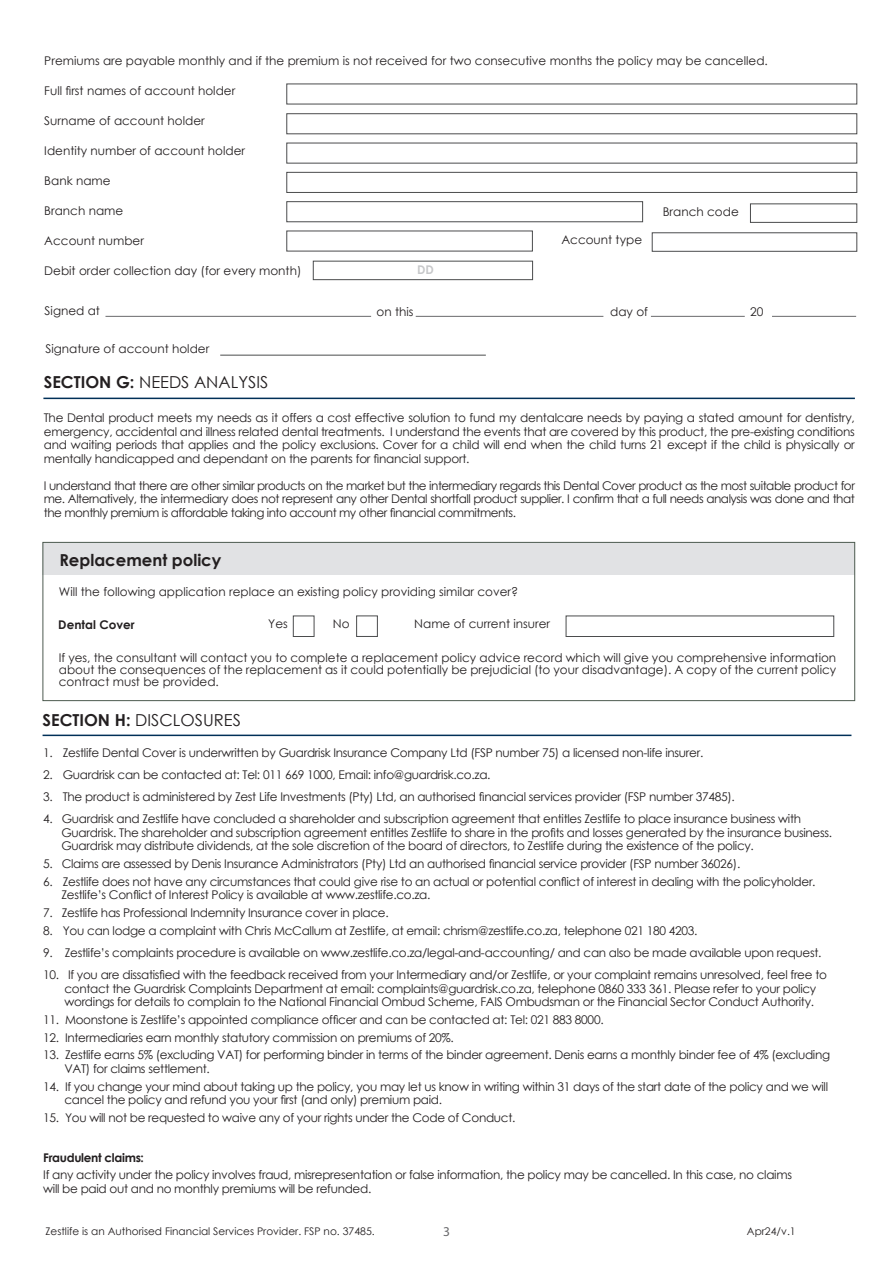
<style>
.page{position:relative;width:893px;height:1263px;background:#fff}
.page>*{position:absolute;margin:0;border:0;box-sizing:border-box;transform-origin:0 0}
.bullet{font:16.5px "Century Gothic";color:#231f20}
.bullet-2{font:700 16.5px "Century Gothic";color:#231f20}
.t1{font:13.5px "Myriad Pro";color:#69696c}
.bullet-3{font:12px/13.5px "Century Gothic";letter-spacing:-.025em;color:#231f20;text-align:justify}
.bullet-4{font:12px "Century Gothic";color:#231f20}
.bullet-5{font:700 12px "Century Gothic";letter-spacing:-.025em;color:#231f20}
.bullet-6{font:700 12px "Century Gothic";color:#231f20}
.bullet-7{font:700 12px "Century Gothic";color:#c7c8ca}
.bullet-8{font:10.5px "Century Gothic";color:#231f20}
.Body{font:10.5px "Century Gothic";color:#231f20}
.s1{font-weight:700}
</style>
<div class="page">
<hr style="left:43px;top:735px;width:808px;height:1px;background:#003058">
<hr style="left:43px;top:398px;width:812px;height:1px;background:#003058">
<div style="left:43px;top:542px;width:812px;height:32px;background:#e1e2e4"></div>
<div style="left:566px;top:615px;width:268px;height:22px;border:1px solid #4b4c4d"></div>
<div style="left:293px;top:615px;width:21px;height:22px;border:1px solid #4b4c4d"></div>
<div style="left:356px;top:615px;width:22px;height:22px;border:1px solid #4b4c4d"></div>
<div style="left:43px;top:542px;width:812px;height:159px;border:1px solid #4d5b50"></div>
<hr style="left:416px;top:316px;width:187px;height:1px;background:#69696c">
<hr style="left:651px;top:316px;width:94px;height:1px;background:#69696c">
<hr style="left:772px;top:316px;width:84px;height:1px;background:#69696c">
<div style="left:286px;top:113px;width:571px;height:21px;border:1px solid #4b4c4d"></div>
<div style="left:286px;top:172px;width:571px;height:21px;border:1px solid #4b4c4d"></div>
<div style="left:652px;top:232px;width:205px;height:20px;border:1px solid #4b4c4d"></div>
<div style="left:286px;top:201px;width:357px;height:21px;border:1px solid #4b4c4d"></div>
<div style="left:750px;top:203px;width:107px;height:20px;border:1px solid #4b4c4d"></div>
<div style="left:313px;top:261px;width:220px;height:19px;border:1px solid #4b4c4d"></div>
<hr style="left:220px;top:355px;width:266px;height:1px;background:#4b4c4d">
<hr style="left:105px;top:316px;width:266px;height:1px;background:#69696c">
<p class="bullet-4" style="left:44px;top:52px;width:725px">Premiums are payable monthly and if the premium is not received for two consecutive months the policy may be cancelled.</p>
<p class="bullet-4" style="left:44px;top:82px;width:193px">Full first names of account holder</p>
<p class="bullet-4" style="left:44px;top:112px;width:162px">Surname of account holder</p>
<p class="bullet-4" style="left:44px;top:142px;width:202px">Identity number of account holder</p>
<p class="bullet-4" style="left:44px;top:172px;width:68px">Bank name</p>
<p class="bullet-4" style="left:44px;top:202px;width:80px">Branch name</p>
<p class="bullet-4" style="left:44px;top:232px;width:101px">Account number</p>
<p class="bullet-4" style="left:44px;top:262px;width:259px">Debit order collection day (for every month)</p>
<p class="bullet-4" style="left:663px;top:204px;width:78px">Branch code</p>
<p class="bullet-4" style="left:561px;top:232px;width:82px">Account type</p>
<p class="bullet-7" style="left:417px;top:261px;width:18px">DD</p>
<p class="bullet-4" style="left:45px;top:302px;width:57px">Signed at</p>
<p class="bullet-3" style="left:376px;top:304px;width:38px">on this</p>
<p class="bullet-3" style="left:610px;top:305px;width:39px">day of</p>
<p class="bullet-3" style="left:750px;top:304px;width:15px">20</p>
<p class="bullet-4" style="left:45px;top:341px;width:165px">Signature of account holder</p>
<p class="bullet" style="left:44px;top:370px;width:226px"><span class="s1">SECTION G:</span> NEEDS ANALYSIS</p>
<p class="bullet-3" style="left:44px;top:411px;width:813px">The Dental product meets my needs as it offers a cost effective solution to fund my dentalcare needs by paying a stated amount for dentistry, emergency, accidental and illness related dental treatments. I understand the events that are covered by this product, the pre-existing conditions and waiting periods that applies and the policy exclusions. Cover for a child will end when the child turns 21 except if the child is physically or mentally handicapped and dependant on the parents for financial support.</p>
<p class="bullet-3" style="left:44px;top:479px;width:813px">I understand that there are other similar products on the market but the intermediary regards this Dental Cover product as the most suitable product for me. Alternatively, the intermediary does not represent any other Dental shortfall product supplier. I confirm that a full needs analysis was done and that the monthly premium is affordable taking into account my other financial commitments.</p>
<p class="bullet-2" style="left:59px;top:547px;width:164px">Replacement policy</p>
<p class="bullet-4" style="left:59px;top:584px;width:461px">Will the following application replace an existing policy providing similar cover?</p>
<p class="bullet-3" style="left:268px;top:616px;width:21px">Yes</p>
<p class="bullet-3" style="left:333px;top:616px;width:18px">No</p>
<p class="bullet-4" style="left:414px;top:615px;width:137px">Name of current insurer</p>
<p class="bullet-3" style="left:59px;top:652px;width:779px;line-height:12px">If yes, the consultant will contact you to complete a replacement policy advice record which will give you comprehensive information about the consequences of the replacement as it could potentially be prejudicial (to your disadvantage). A copy of the current policy contract must be provided.</p>
<p class="bullet-6" style="left:58px;top:615px;width:78px">Dental Cover</p>
<p class="bullet" style="left:43px;top:708px;width:200px"><span class="s1">SECTION H:</span> DISCLOSURES</p>
<p class="bullet-3" style="left:43px;top:746px;width:662px">1. Zestlife Dental Cover is underwritten by Guardrisk Insurance Company Ltd (FSP number 75) a licensed non-life insurer.</p>
<p class="bullet-3" style="left:43px;top:768px;width:449px">2. Guardrisk can be contacted at: Tel: 011 669 1000, Email: info@guardrisk.co.za.</p>
<p class="bullet-3" style="left:43px;top:790px;width:693px">3. The product is administered by Zest Life Investments (Pty) Ltd, an authorised financial services provider (FSP number 37485).</p>
<p class="bullet-3" style="left:43px;top:812px;width:759px">4. Guardrisk and Zestlife have concluded a shareholder and subscription agreement that entitles Zestlife to place insurance business with</p>
<p class="bullet-3" style="left:61px;top:826px;width:772px">Guardrisk. The shareholder and subscription agreement entitles Zestlife to share in the profits and losses generated by the insurance business.</p>
<p class="bullet-3" style="left:61px;top:839px;width:694px">Guardrisk may distribute dividends, at the sole discretion of the board of directors, to Zestlife during the existence of the policy.</p>
<p class="bullet-3" style="left:43px;top:857px;width:699px">5. Claims are assessed by Denis Insurance Administrators (Pty) Ltd an authorised financial service provider (FSP number 36026).</p>
<p class="bullet-3" style="left:43px;top:875px;width:774px">6. Zestlife does not have any circumstances that could give rise to an actual or potential conflict of interest in dealing with the policyholder.</p>
<p class="bullet-3" style="left:61px;top:888px;width:370px">Zestlife’s Conflict of Interest Policy is available at www.zestlife.co.za.</p>
<p class="bullet-3" style="left:43px;top:906px;width:347px">7. Zestlife has Professional Indemnity Insurance cover in place.</p>
<p class="bullet-3" style="left:43px;top:924px;width:656px">8. You can lodge a complaint with Chris McCallum at Zestlife, at email: chrism@zestlife.co.za, telephone 021 180 4203.</p>
<p class="bullet-3" style="left:43px;top:946px;width:780px">9. Zestlife’s complaints procedure is available on www.zestlife.co.za/legal-and-accounting/ and can also be made available upon request.</p>
<p class="bullet-3" style="left:43px;top:968px;width:785px">10. If you are dissatisfied with the feedback received from your Intermediary and/or Zestlife, or your complaint remains unresolved, feel free to</p>
<p class="bullet-3" style="left:64px;top:981px;width:753px">contact the Guardrisk Complaints Department at email: complaints@guardrisk.co.za, telephone 0860 333 361. Please refer to your policy</p>
<p class="bullet-3" style="left:64px;top:995px;width:751px">wordings for details to complain to the National Financial Ombud Scheme, FAIS Ombudsman or the Financial Sector Conduct Authority.</p>
<p class="bullet-3" style="left:43px;top:1012px;width:562px">11. Moonstone is Zestlife’s appointed compliance officer and can be contacted at: Tel: 021 883 8000.</p>
<p class="bullet-3" style="left:43px;top:1030px;width:412px">12. Intermediaries earn monthly statutory commission on premiums of 20%.</p>
<p class="bullet-3" style="left:43px;top:1048px;width:788px">13. Zestlife earns 5% (excluding VAT) for performing binder in terms of the binder agreement. Denis earns a monthly binder fee of 4% (excluding</p>
<p class="bullet-3" style="left:64px;top:1061px;width:147px">VAT) for claims settlement.</p>
<p class="bullet-3" style="left:43px;top:1079px;width:786px">14. If you change your mind about taking up the policy, you may let us know in writing within 31 days of the start date of the policy and we will</p>
<p class="bullet-3" style="left:64px;top:1093px;width:379px">cancel the policy and refund you your first (and only) premium paid.</p>
<p class="bullet-3" style="left:43px;top:1110px;width:474px">15. You will not be requested to waive any of your rights under the Code of Conduct.</p>
<p class="bullet-5" style="left:43px;top:1148px;width:102px">Fraudulent claims:</p>
<p class="bullet-3" style="left:43px;top:1168px;width:750px">If any activity under the policy involves fraud, misrepresentation or false information, the policy may be cancelled. In this case, no claims</p>
<p class="bullet-3" style="left:43px;top:1181px;width:330px">will be paid out and no monthly premiums will be refunded.</p>
<p class="t1" style="left:443px;top:1223px;width:8px">3</p>
<p class="bullet-8" style="left:45px;top:1224px;width:331px">Zestlife is an Authorised Financial Services Provider. FSP no. 37485.</p>
<p class="Body" style="left:747px;top:1224px;width:50px">Apr24/v.1</p>
</div>
